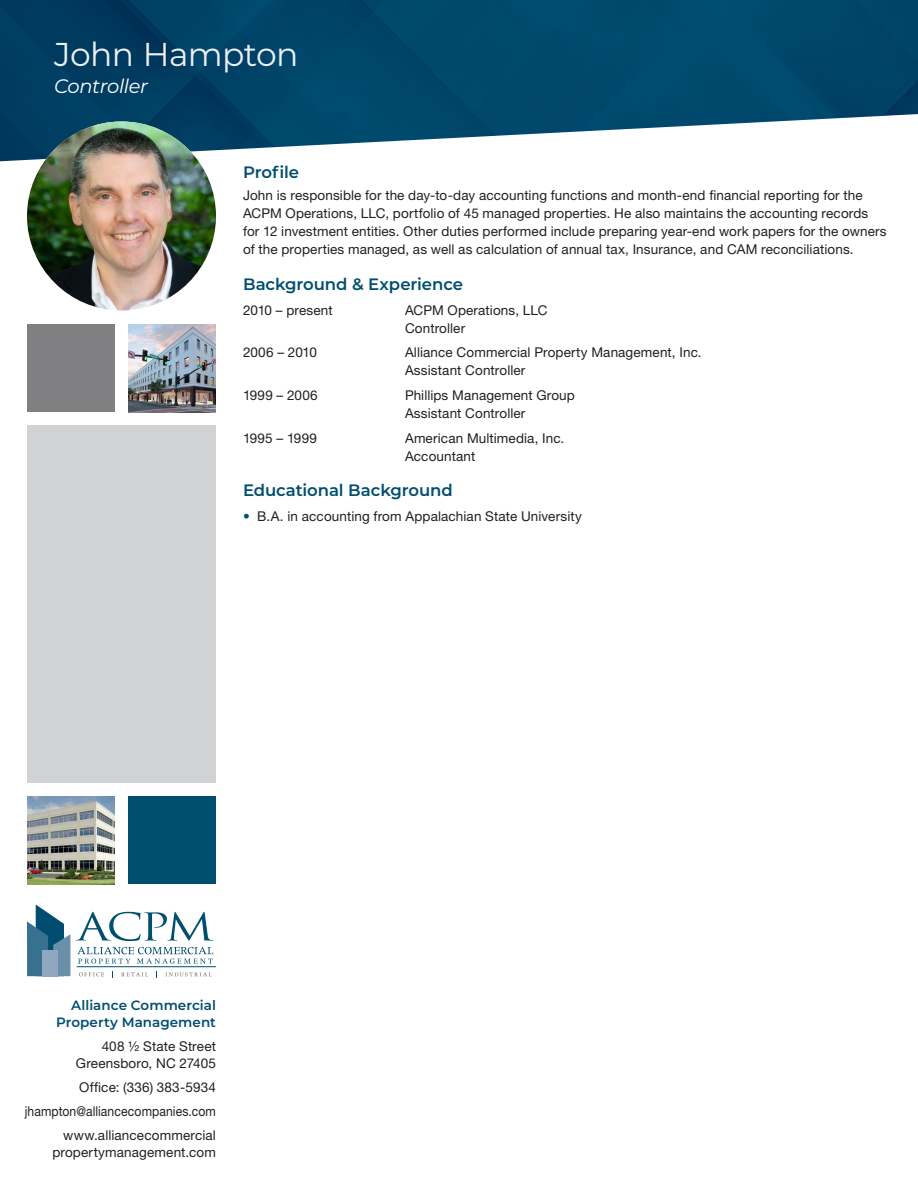
<style>
.page{position:relative;width:918px;height:1188px;background:#fff}
.page>*{position:absolute;margin:0;border:0;box-sizing:border-box;transform-origin:0 0}
.t1{font:33px "Montserrat";letter-spacing:-.02em;color:#ebf0f5}
.Indented_Bullet_Poin{font:italic 19.5px "Montserrat";letter-spacing:-.02em;color:#fff}
.Body_Copy_Paragraph{font:600 16.5px "Montserrat";letter-spacing:-.005em;color:#004e70}
.Body_Copy_Paragraph-2{font:13.5px/18px "Helvetica Neue LT Std";letter-spacing:.01em;color:#231f20}
.Body_Copy_Paragraph-3{font:600 13.5px "Montserrat";letter-spacing:.005em;color:#004e70}
.Body_Copy_Paragraph-4{font:13.5px "Helvetica Neue LT Std";letter-spacing:.01em;color:#231f20;scale:.9 1}
.s1{color:#004e70}
</style>
<div class="page">
<div style="left:27px;top:426px;width:189px;height:357px;background:#d1d2d4"></div>
<div style="left:27px;top:324px;width:88px;height:88px;background:#808083"></div>
<img style="left:128px;top:324px;width:88px;height:88px">
<img style="left:0;top:0;width:918px;height:161px">
<img style="left:27px;top:122px;width:189px;height:188px;border-radius:94px">
<svg style="left:76px;top:912px;width:138px;height:29px"></svg>
<hr style="left:77px;top:966px;width:139px;height:1px;background:#004e70">
<svg style="left:77px;top:947px;width:136px;height:17px"></svg>
<svg style="left:79px;top:972px;width:25px;height:4px"></svg>
<svg style="left:121px;top:972px;width:27px;height:4px"></svg>
<svg style="left:165px;top:972px;width:47px;height:4px"></svg>
<svg style="left:27px;top:905px;width:43px;height:71px"></svg>
<div style="left:42px;top:950px;width:16px;height:26px;background:#8fa8bf"></div>
<img style="left:27px;top:797px;width:88px;height:87px">
<div style="left:128px;top:796px;width:88px;height:88px;background:#004e70"></div>
<p class="t1" style="left:54px;top:31px;width:246px">John Hampton</p>
<p class="Indented_Bullet_Poin" style="left:54px;top:72px;width:96px">Controller</p>
<p class="Body_Copy_Paragraph" style="left:243px;top:160px;width:58px">Profile</p>
<p class="Body_Copy_Paragraph-2" style="left:243px;top:186px;width:627px">John is responsible for the day-to-day accounting functions and month-end financial reporting for the<br>ACPM Operations, LLC, portfolio of 45 managed properties. He also maintains the accounting records</p>
<p class="Body_Copy_Paragraph-2" style="left:243px;top:222px;width:645px">for 12 investment entities. Other duties performed include preparing year-end work papers for the owners of the properties managed, as well as calculation of annual tax, Insurance, and CAM reconciliations.</p>
<p class="Body_Copy_Paragraph" style="left:243px;top:272px;width:222px">Background &amp; Experience</p>
<p class="Body_Copy_Paragraph-2" style="left:243px;top:301px;width:91px">2010 – present</p>
<p class="Body_Copy_Paragraph-2" style="left:405px;top:301px;width:144px">ACPM Operations, LLC</p>
<p class="Body_Copy_Paragraph-2" style="left:405px;top:319px;width:62px">Controller</p>
<p class="Body_Copy_Paragraph-2" style="left:243px;top:343px;width:76px">2006 – 2010</p>
<p class="Body_Copy_Paragraph-2" style="left:405px;top:343px;width:298px">Alliance Commercial Property Management, Inc.</p>
<p class="Body_Copy_Paragraph-2" style="left:405px;top:361px;width:122px">Assistant Controller</p>
<p class="Body_Copy_Paragraph-2" style="left:243px;top:386px;width:76px">1999 – 2006</p>
<p class="Body_Copy_Paragraph-2" style="left:405px;top:386px;width:171px">Phillips Management Group</p>
<p class="Body_Copy_Paragraph-2" style="left:405px;top:404px;width:122px">Assistant Controller</p>
<p class="Body_Copy_Paragraph-2" style="left:243px;top:429px;width:75px">1995 – 1999</p>
<p class="Body_Copy_Paragraph-2" style="left:405px;top:429px;width:161px">American Multimedia, Inc.</p>
<p class="Body_Copy_Paragraph-2" style="left:405px;top:447px;width:72px">Accountant</p>
<p class="Body_Copy_Paragraph" style="left:243px;top:479px;width:211px">Educational Background</p>
<p class="Body_Copy_Paragraph-2" style="left:243px;top:507px;width:340px"><span class="s1">•</span> B.A. in accounting from Appalachian State University</p>
<p class="Body_Copy_Paragraph-3" style="left:71px;top:995px;width:146px">Alliance Commercial</p>
<p class="Body_Copy_Paragraph-3" style="left:56px;top:1013px;width:161px">Property Management</p>
<p class="Body_Copy_Paragraph-2" style="left:102px;top:1037px;width:116px">408 1/2 State Street</p>
<p class="Body_Copy_Paragraph-2" style="left:76px;top:1054px;width:142px">Greensboro, NC 27405</p>
<p class="Body_Copy_Paragraph-2" style="left:79px;top:1078px;width:138px">Office: (336) 383-5934</p>
<p class="Body_Copy_Paragraph-4" style="left:25px;top:1103px;width:214px">jhampton@alliancecompanies.com</p>
<p class="Body_Copy_Paragraph-2" style="left:63px;top:1126px;width:154px">www.alliancecommercial</p>
<p class="Body_Copy_Paragraph-2" style="left:52px;top:1143px;width:165px">propertymanagement.com</p>
</div>
